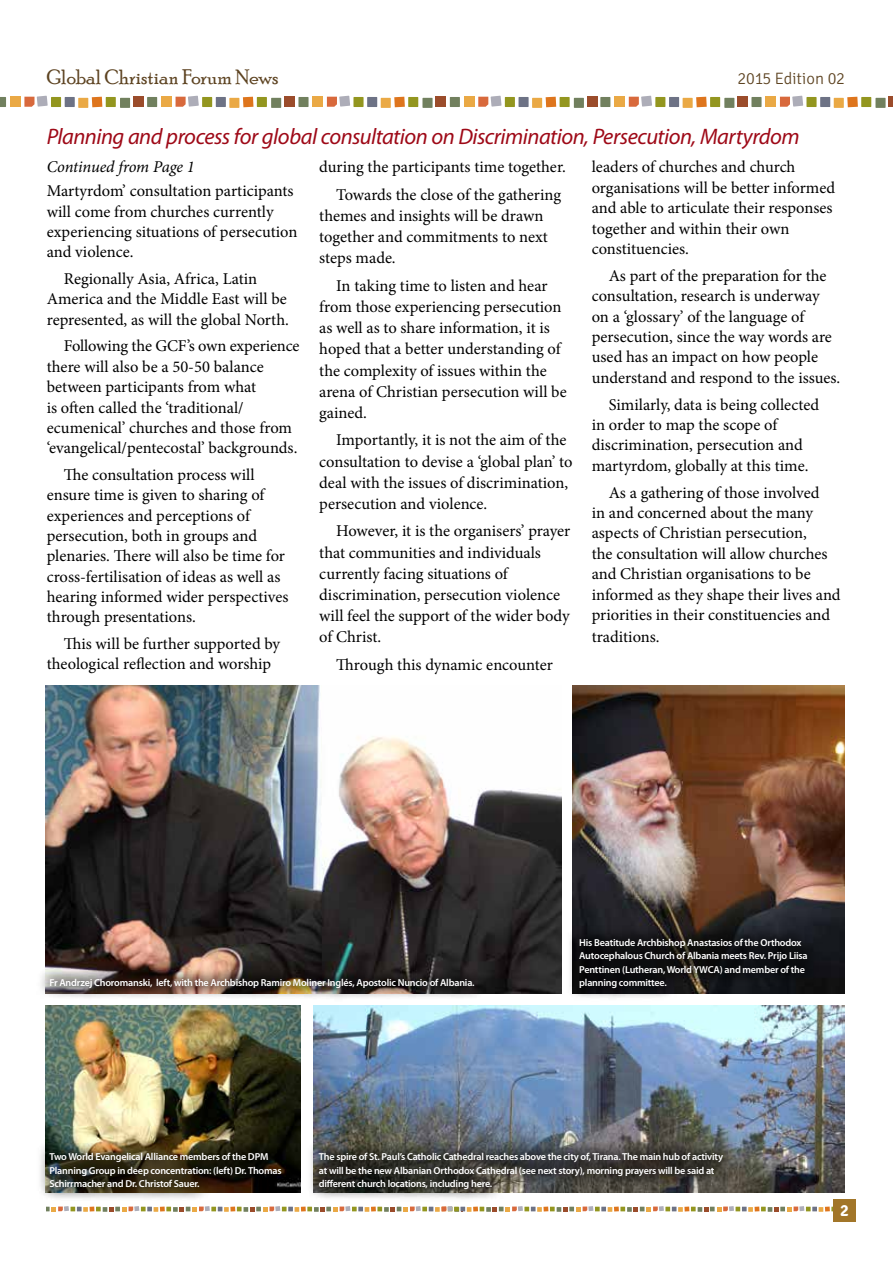
<style>
.page{position:relative;width:893px;height:1263px;background:#fff}
.page>*{position:absolute;margin:0;border:0;box-sizing:border-box;transform-origin:0 0}
.t1{font:italic 22.5px "Myriad Pro";letter-spacing:-.02em;color:#9e0917}
.t2{font:21px "Poor Richard";color:#5d4321}
.t3{font:16.5px/20.4px "Minion Pro";color:#000}
.t4{font:italic 16.5px "Minion Pro";letter-spacing:-.01em;color:#000}
.t5{font:300 16.5px "Signika Negative";letter-spacing:-.005em;color:#5d4321}
.t6{font:700 16.5px "Signika Negative";color:#fff}
.t7{font:600 10.2px/13.5px "Myriad Pro";letter-spacing:-.02em;color:#fff}
</style>
<div class="page">
<div style="left:65px;top:97px;width:10px;height:10px;background:#6d7285"></div>
<div style="left:78px;top:98px;width:10px;height:10px;background:#eaa945"></div>
<div style="left:10px;top:97px;width:10px;height:10px;background:#eaa945"></div>
<div style="left:106px;top:97px;width:10px;height:10px;background:#93961f"></div>
<div style="left:51px;top:97px;width:10px;height:10px;background:#93961f"></div>
<svg style="left:92px;top:97px;width:10px;height:10px"></svg>
<div style="left:120px;top:98px;width:10px;height:10px;background:#71805e"></div>
<svg style="left:0;top:97px;width:6px;height:10px"></svg>
<svg style="left:24px;top:96px;width:24px;height:11px"></svg>
<div style="left:133px;top:97px;width:11px;height:10px;background:#9b4c2b"></div>
<div style="left:216px;top:97px;width:10px;height:10px;background:#6d7285"></div>
<div style="left:229px;top:98px;width:10px;height:10px;background:#eaa945"></div>
<div style="left:162px;top:97px;width:10px;height:10px;background:#eaa945"></div>
<div style="left:257px;top:97px;width:10px;height:10px;background:#93961f"></div>
<div style="left:202px;top:97px;width:10px;height:10px;background:#93961f"></div>
<svg style="left:243px;top:97px;width:10px;height:10px"></svg>
<div style="left:271px;top:98px;width:10px;height:10px;background:#71805e"></div>
<div style="left:147px;top:97px;width:10px;height:10px;background:#71805e"></div>
<svg style="left:176px;top:96px;width:23px;height:11px"></svg>
<div style="left:285px;top:97px;width:10px;height:10px;background:#9b4c2b"></div>
<div style="left:367px;top:97px;width:10px;height:10px;background:#6d7285"></div>
<div style="left:381px;top:98px;width:10px;height:10px;background:#eaa945"></div>
<div style="left:313px;top:97px;width:10px;height:10px;background:#eaa945"></div>
<div style="left:408px;top:97px;width:10px;height:10px;background:#93961f"></div>
<div style="left:353px;top:97px;width:11px;height:10px;background:#93961f"></div>
<svg style="left:394px;top:97px;width:11px;height:10px"></svg>
<div style="left:422px;top:98px;width:11px;height:10px;background:#71805e"></div>
<div style="left:298px;top:97px;width:11px;height:10px;background:#71805e"></div>
<svg style="left:327px;top:96px;width:23px;height:11px"></svg>
<div style="left:436px;top:97px;width:10px;height:10px;background:#9b4c2b"></div>
<div style="left:518px;top:97px;width:11px;height:10px;background:#6d7285"></div>
<div style="left:532px;top:98px;width:10px;height:10px;background:#eaa945"></div>
<div style="left:464px;top:97px;width:10px;height:10px;background:#eaa945"></div>
<div style="left:560px;top:97px;width:10px;height:10px;background:#93961f"></div>
<div style="left:505px;top:97px;width:10px;height:10px;background:#93961f"></div>
<svg style="left:546px;top:97px;width:10px;height:10px"></svg>
<div style="left:574px;top:98px;width:10px;height:10px;background:#71805e"></div>
<div style="left:450px;top:97px;width:10px;height:10px;background:#71805e"></div>
<svg style="left:478px;top:96px;width:23px;height:11px"></svg>
<div style="left:587px;top:97px;width:10px;height:10px;background:#9b4c2b"></div>
<div style="left:669px;top:97px;width:10px;height:10px;background:#6d7285"></div>
<div style="left:683px;top:98px;width:10px;height:10px;background:#eaa945"></div>
<div style="left:615px;top:97px;width:10px;height:10px;background:#eaa945"></div>
<div style="left:710px;top:97px;width:10px;height:10px;background:#93961f"></div>
<div style="left:655px;top:97px;width:10px;height:10px;background:#93961f"></div>
<svg style="left:696px;top:97px;width:11px;height:10px"></svg>
<div style="left:724px;top:98px;width:10px;height:10px;background:#71805e"></div>
<div style="left:600px;top:97px;width:10px;height:10px;background:#71805e"></div>
<svg style="left:629px;top:96px;width:23px;height:11px"></svg>
<div style="left:738px;top:97px;width:10px;height:10px;background:#9b4c2b"></div>
<div style="left:820px;top:97px;width:10px;height:10px;background:#6d7285"></div>
<div style="left:834px;top:98px;width:10px;height:10px;background:#eaa945"></div>
<div style="left:766px;top:97px;width:10px;height:10px;background:#eaa945"></div>
<div style="left:861px;top:97px;width:10px;height:10px;background:#93961f"></div>
<div style="left:806px;top:97px;width:11px;height:10px;background:#93961f"></div>
<svg style="left:847px;top:97px;width:11px;height:10px"></svg>
<div style="left:875px;top:98px;width:11px;height:10px;background:#71805e"></div>
<div style="left:751px;top:97px;width:10px;height:10px;background:#71805e"></div>
<svg style="left:780px;top:96px;width:23px;height:11px"></svg>
<hr style="left:889px;top:97px;width:4px;height:10px;background:#9b4c2b">
<svg style="left:47px;top:1206px;width:786px;height:6px"></svg>
<img style="left:314px;top:1005px;width:531px;height:188px">
<img style="left:572px;top:686px;width:273px;height:307px">
<img style="left:45px;top:686px;width:516px;height:307px">
<img style="left:46px;top:1005px;width:254px;height:188px">
<img style="left:41px;top:966px;width:446px;height:32px">
<svg style="left:570px;top:925px;width:250px;height:73px;background:#212123"></svg>
<img style="left:40px;top:1140px;width:254px;height:58px">
<svg style="left:310px;top:1140px;width:426px;height:59px;background:#545450"></svg>
<div style="left:833px;top:1199px;width:23px;height:22px;background:#a27629"></div>
<p class="t2" style="left:47px;top:64px;width:233px">Global Christian Forum News</p>
<p class="t5" style="left:738px;top:69px;width:109px">2015 Edition 02</p>
<h1 class="t1" style="left:47px;top:123px;width:754px">Planning and process for global consultation on Discrimination, Persecution, Martyrdom</h1>
<p class="t4" style="left:47px;top:156px;width:150px">Continued from Page 1</p>
<p class="t3" style="left:592px;top:157px;width:245px">leaders of churches and church organisations will be better informed and able to articulate their responses together and within their own constituencies.</p>
<p class="t3" style="left:592px;top:265px;width:250px;text-indent:17px">As part of the preparation for the consultation, research is underway on a ‘glossary’ of the language of persecution, since the way words are used has an impact on how people understand and respond to the issues.</p>
<p class="t3" style="left:592px;top:394px;width:229px;text-indent:17px">Similarly, data is being collected in order to map the scope of discrimination, persecution and martyrdom, globally at this time.</p>
<p class="t3" style="left:592px;top:482px;width:250px;text-indent:17px">As a gathering of those involved<br>in and concerned about the many aspects of Christian persecution,<br>the consultation will allow churches and Christian organisations to be informed as they shape their lives and priorities in their constituencies and traditions.</p>
<p class="t3" style="left:319px;top:153px;width:248px;line-height:27.6px;text-align:right">during the participants time together.<br>Towards the close of the gathering</p>
<p class="t3" style="left:319px;top:205px;width:230px;line-height:21.1px">themes and insights will be drawn together and commitments to next steps made.</p>
<p class="t3" style="left:319px;top:275px;width:249px;line-height:21.1px;text-indent:17px">In taking time to listen and hear from those experiencing persecution as well as to share information, it is hoped that a better understanding of the complexity of issues within the arena of Christian persecution will be gained.</p>
<p class="t3" style="left:319px;top:430px;width:255px;line-height:21.1px;text-indent:17px">Importantly, it is not the aim of the consultation to devise a ‘global plan’ to deal with the issues of discrimination, persecution and violence.</p>
<p class="t3" style="left:319px;top:521px;width:253px;line-height:21.1px;text-indent:17px">However, it is the organisers’ prayer that communities and individuals currently facing situations of discrimination, persecution violence will feel the support of the wider body of Christ.</p>
<p class="t3" style="left:336px;top:654px;width:218px">Through this dynamic encounter</p>
<p class="t3" style="left:47px;top:181px;width:252px">Martyrdom’ consultation participants will come from churches currently experiencing situations of persecution and violence.</p>
<p class="t3" style="left:47px;top:269px;width:244px;text-indent:17px">Regionally Asia, Africa, Latin<br>America and the Middle East will be represented, as will the global North.</p>
<p class="t3" style="left:47px;top:336px;width:254px;text-indent:17px">Following the GCF’s own experience there will also be a 50-50 balance between participants from what<br>is often called the ‘traditional/ ecumenical’ churches and those from ‘evangelical/pentecostal’ backgrounds.</p>
<p class="t3" style="left:47px;top:464px;width:243px;text-indent:17px">The consultation process will ensure time is given to sharing of experiences and perceptions of persecution, both in groups and plenaries. There will also be time for cross-fertilisation of ideas as well as hearing informed wider perspectives through presentations.</p>
<p class="t3" style="left:47px;top:634px;width:235px;text-indent:17px">This will be further supported by theological reflection and worship</p>
<p class="t7" style="left:49px;top:976px;width:427px">Fr Andrzej Choromanski, left, with the Archbishop Ramiro Moliner Inglés, Apostolic Nuncio of Albania.</p>
<p class="t7" style="left:579px;top:935px;width:230px">His Beatitude Archbishop Anastasios of the Orthodox Autocephalous Church of Albania meets Rev. Prijo Liisa Penttinen (Lutheran, World YWCA) and member of the planning committee.</p>
<p class="t7" style="left:49px;top:1150px;width:234px">Two World Evangelical Alliance members of the DPM<br>Planning Group in deep concentration: (left) Dr. Thomas<br>Schirrmacher and Dr. Christof Sauer.</p>
<p class="t7" style="left:319px;top:1150px;width:406px">The spire of St. Paul’s Catholic Cathedral reaches above the city of, Tirana. The main hub of activity at will be the new Albanian Orthodox Cathedral (see next story), morning prayers will be said at different church locations, including here.</p>
<p class="t6" style="left:840px;top:1201px;width:10px">2</p>
</div>
